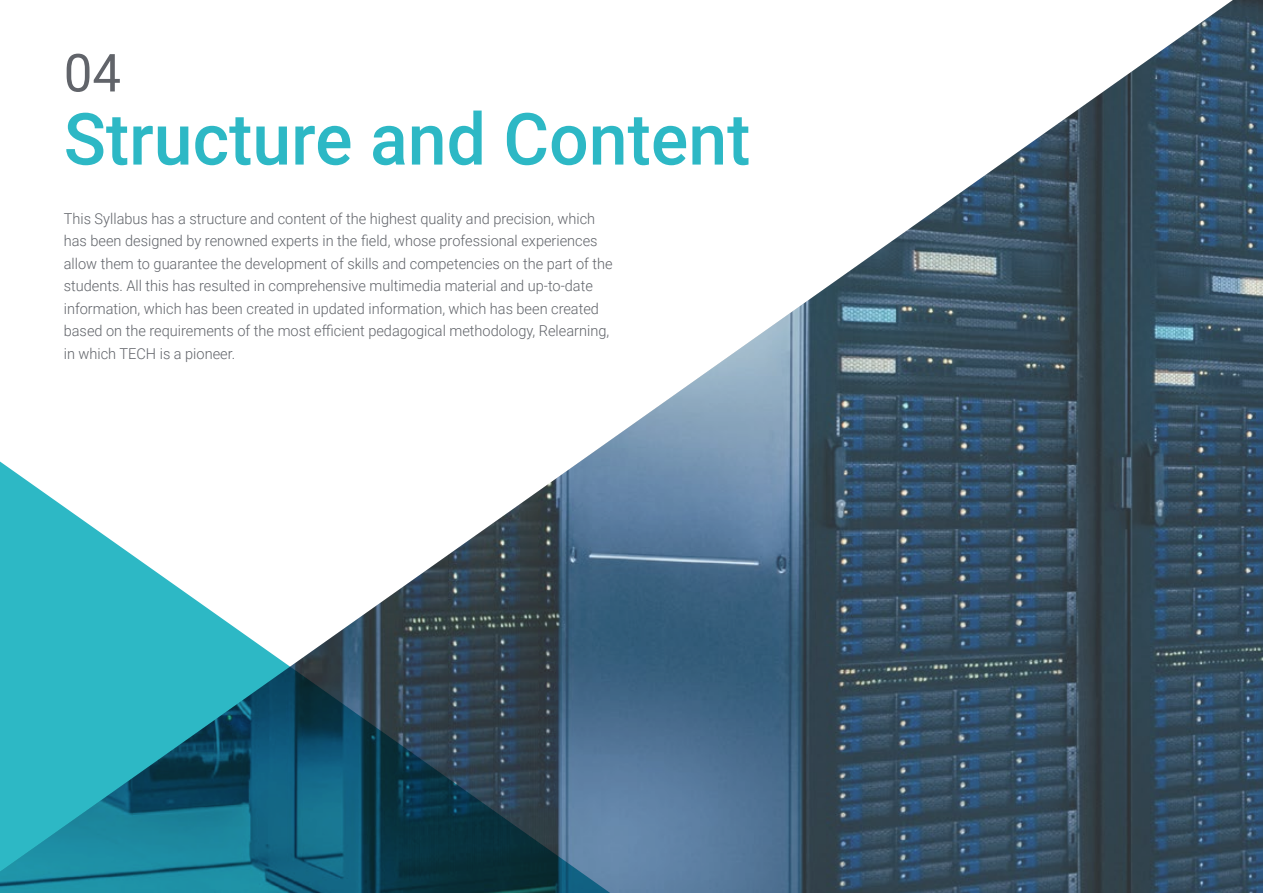
<style>
.page{position:relative;width:1263px;height:893px;background:#fff}
.page>*{position:absolute;margin:0;border:0;box-sizing:border-box;transform-origin:0 0}
.t1{font:500 72px "Roboto";color:#2db8c5}
.t2{font:52.5px "Roboto";color:#61646a}
.t3{font:300 15px/22.5px "Roboto";color:#61646a}
</style>
<div class="page">
<img style="left:602px;top:0;width:661px;height:893px">
<svg style="left:0;top:446px;width:640px;height:447px"></svg>
<h2 class="t2" style="left:64px;top:36px;width:59px">04</h2>
<h1 class="t1" style="left:64px;top:89px;width:688px">Structure and Content</h1>
<p class="t3" style="left:64px;top:207px;width:550px">This Syllabus has a structure and content of the highest quality and precision, which has been designed by renowned experts in the field, whose professional experiences allow them to guarantee the development of skills and competencies on the part of the students. All this has resulted in comprehensive multimedia material and up-to-date information, which has been created in updated information, which has been created based on the requirements of the most efficient pedagogical methodology, Relearning, in which TECH is a pioneer.</p>
</div>
